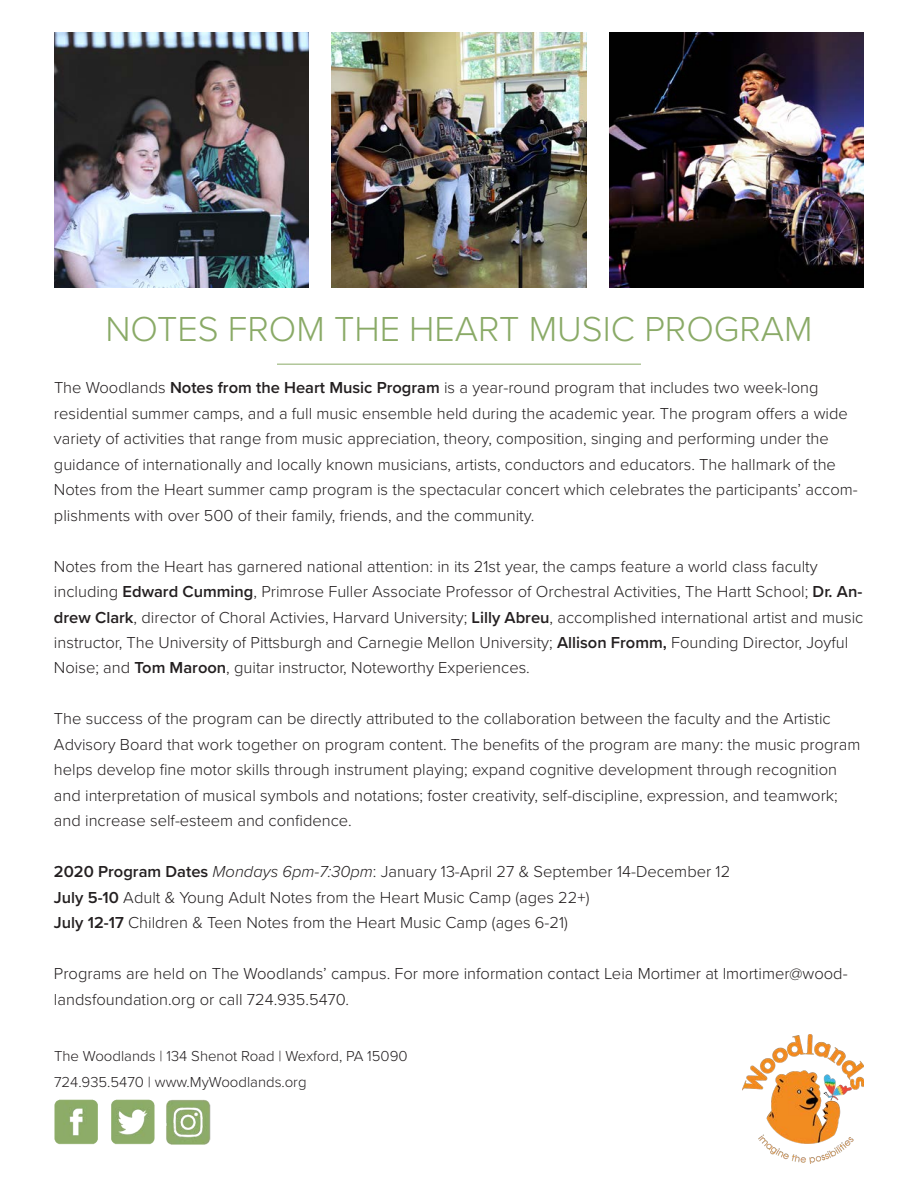
<style>
.page{position:relative;width:918px;height:1188px;background:#fff}
.page>*{position:absolute;margin:0;border:0;box-sizing:border-box;transform-origin:0 0}
.t1{font:300 36px "Proxima Nova";color:#8aaa67}
.t2{font:300 16.5px/25.5px "Proxima Nova";color:#231f20}
.t3{font:300 15px "Proxima Nova";color:#231f20}
.s1{font-weight:600}
.s2{font-style:italic}
</style>
<div class="page">
<hr style="left:277px;top:364px;width:364px;height:1px;background:#8aaa67">
<img style="left:332px;top:33px;width:254px;height:255px">
<img style="left:609px;top:33px;width:255px;height:255px">
<img style="left:54px;top:33px;width:255px;height:255px">
<img style="left:742px;top:1035px;width:122px;height:128px">
<img style="left:54px;top:1099px;width:157px;height:46px">
<p class="t1" style="left:105px;top:302px;width:709px">NOTES FROM THE HEART MUSIC PROGRAM</p>
<p class="t2" style="left:54px;top:374px;width:805px">The Woodlands <span class="s1">Notes from the Heart Music Program</span> is a year-round program that includes two week-long residential summer camps, and a full music ensemble held during the academic year. The program offers a wide variety of activities that range from music appreciation, theory, composition, singing and performing under the guidance of internationally and locally known musicians, artists, conductors and educators. The hallmark of the Notes from the Heart summer camp program is the spectacular concert which celebrates the participants’ accom&shy;plishments with over 500 of their family, friends, and the community.</p>
<p class="t2" style="left:54px;top:552px;width:811px">Notes from the Heart has garnered national attention: in its 21st year, the camps feature a world class faculty including <span class="s1">Edward Cumming</span>, Primrose Fuller Associate Professor of Orchestral Activities, The Hartt School; <span class="s1">Dr. An&shy;drew Clark</span>, director of Choral Activies, Harvard University; <span class="s1">Lilly Abreu</span>, accomplished international artist and music instructor, The University of Pittsburgh and Carnegie Mellon University; <span class="s1">Allison Fromm,</span> Founding Director, Joyful Noise; and <span class="s1">Tom Maroon</span>, guitar instructor, Noteworthy Experiences.</p>
<p class="t2" style="left:54px;top:705px;width:808px">The success of the program can be directly attributed to the collaboration between the faculty and the Artistic Advisory Board that work together on program content. The benefits of the program are many: the music program helps develop fine motor skills through instrument playing; expand cognitive development through recognition and interpretation of musical symbols and notations; foster creativity, self-discipline, expression, and teamwork; and increase self-esteem and confidence.</p>
<p class="t2" style="left:54px;top:858px;width:678px"><span class="s1">2020 Program Dates</span> <span class="s2">Mondays 6pm-7:30pm</span>: January 13-April 27 &amp; September 14-December 12</p>
<p class="t2" style="left:54px;top:884px;width:537px"><span class="s1">July 5-10</span> Adult &amp; Young Adult Notes from the Heart Music Camp (ages 22+)</p>
<p class="t2" style="left:54px;top:909px;width:515px"><span class="s1">July 12-17</span> Children &amp; Teen Notes from the Heart Music Camp (ages 6-21)</p>
<p class="t2" style="left:54px;top:960px;width:795px">Programs are held on The Woodlands’ campus. For more information contact Leia Mortimer at lmortimer@wood&shy;landsfoundation.org or call 724.935.5470.</p>
<p class="t3" style="left:54px;top:1045px;width:355px">The Woodlands | 134 Shenot Road | Wexford, PA 15090</p>
<p class="t3" style="left:54px;top:1071px;width:254px">724.935.5470 | www.MyWoodlands.org</p>
</div>
